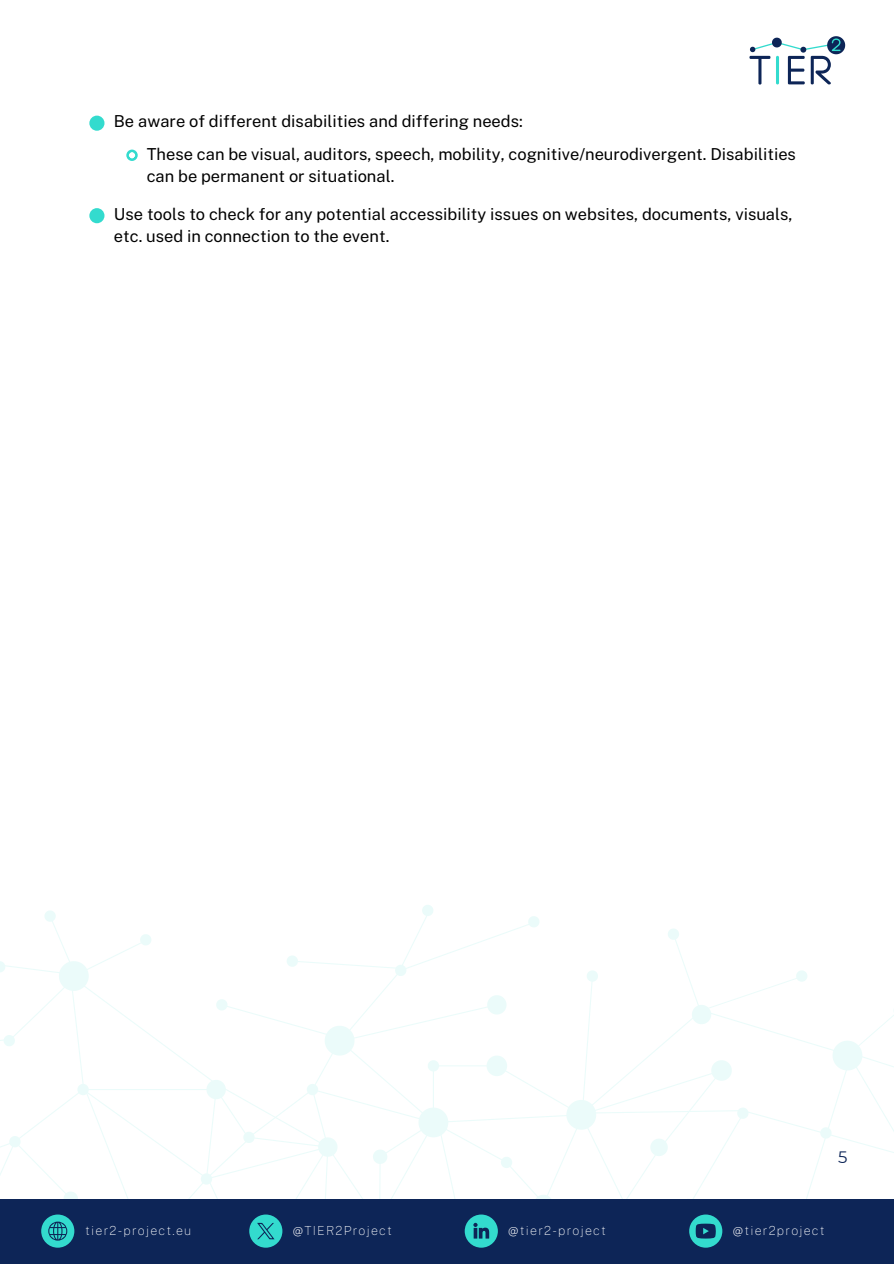
<style>
.page{position:relative;width:894px;height:1264px;background:#fff}
.page>*{position:absolute;margin:0;border:0;box-sizing:border-box;transform-origin:0 0}
.t1{font:16.5px/22.5px "Public Sans";color:#000}
.t2{font:16.5px "Montserrat";color:#0d2557}
.t3{font:100 12.45px "Public Sans";letter-spacing:.1em;color:#fff}
</style>
<div class="page">
<svg style="left:650px;top:929px;width:244px;height:228px"></svg>
<svg style="left:598px;top:1065px;width:125px;height:133px"></svg>
<svg style="left:749px;top:36px;width:95px;height:48px"></svg>
<hr style="left:775px;top:56px;width:3px;height:28px;background:#33dbce;border-radius:2px">
<div style="left:0;top:1198px;width:893px;height:65px;background:#0d2557"></div>
<svg style="left:0;top:905px;width:598px;height:343px"></svg>
<div style="left:689px;top:1214px;width:33px;height:33px;background:#33dbce;border-radius:50%"></div>
<svg style="left:695px;top:1223px;width:20px;height:15px"></svg>
<div style="left:89px;top:116px;width:15px;height:15px;background:#33dbce;border-radius:50%"></div>
<div style="left:89px;top:208px;width:15px;height:15px;background:#33dbce;border-radius:50%"></div>
<svg style="left:126px;top:150px;width:11px;height:11px"></svg>
<p class="t1" style="left:114px;top:110px;width:410px">Be aware of different disabilities and differing needs:</p>
<p class="t1" style="left:147px;top:142px;width:650px">These can be visual, auditors, speech, mobility, cognitive/neurodivergent. Disabilities can be permanent or situational.</p>
<p class="t1" style="left:114px;top:202px;width:680px">Use tools to check for any potential accessibility issues on websites, documents, visuals, etc. used in connection to the event.</p>
<p class="t2" style="left:838px;top:1147px;width:11px">5</p>
<h1 class="t3" style="left:85px;top:1223px;width:107px">tier2-project.eu</h1>
<h1 class="t3" style="left:293px;top:1223px;width:101px">@TIER2Project</h1>
<h1 class="t3" style="left:508px;top:1223px;width:99px">@tier2-project</h1>
<p class="t3" style="left:732px;top:1223px;width:93px">@tier2project</p>
</div>
